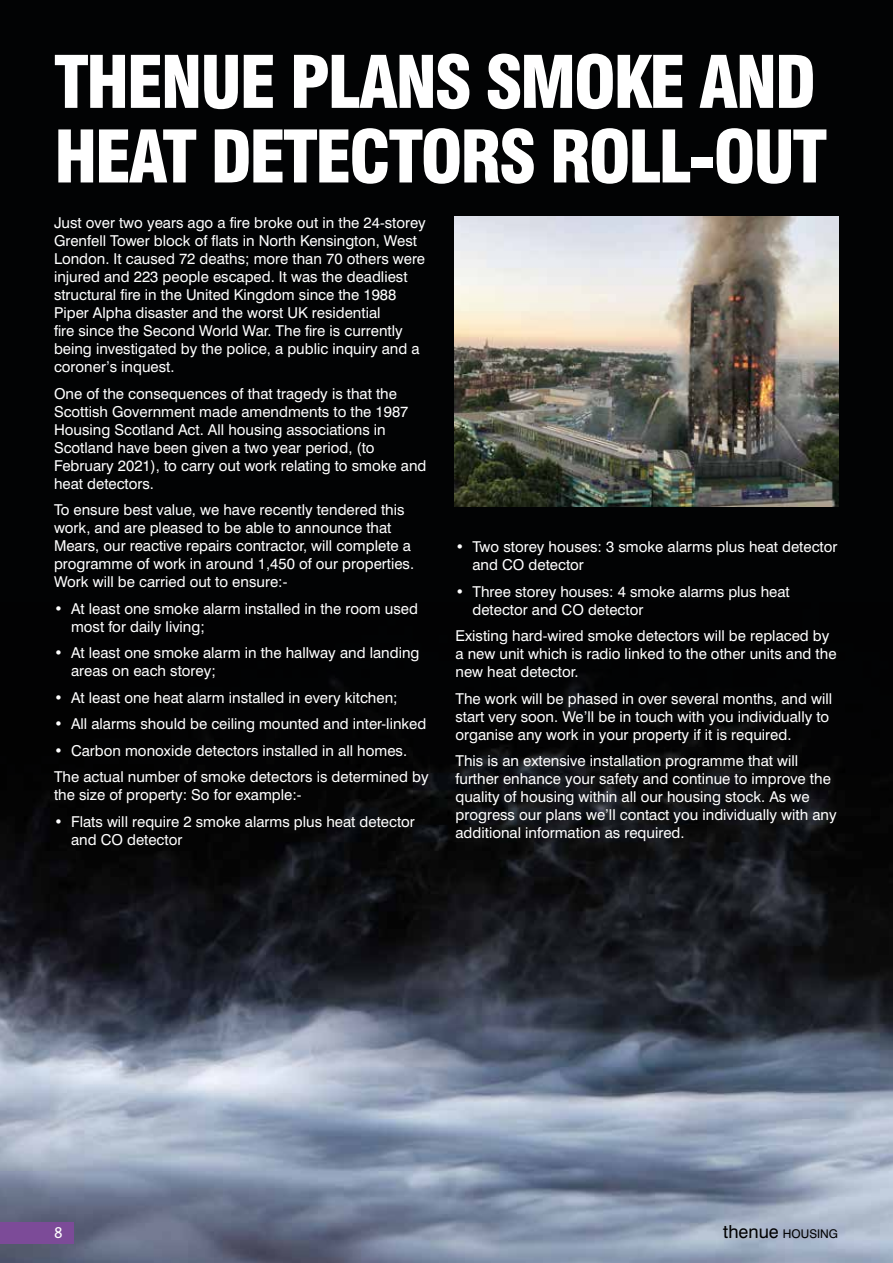
<style>
.page{position:relative;width:893px;height:1263px;background:#fff}
.page>*{position:absolute;margin:0;border:0;box-sizing:border-box;transform-origin:0 0}
.t1{font:900 condensed 70.5px/74.6px "Swiss 721 BT";letter-spacing:-.04em;color:#fff}
.t2{font:15px/18px "Swiss 721 BT";color:#fff}
.t3{font:15px "FS Me";color:#fff}
.t4{font:12px "Swiss 721 BT";color:#000}
.s1{font-size:18px}
</style>
<div class="page">
<div style="left:0;top:0;width:893px;height:1069px;background:#020304"></div>
<hr style="left:892px;top:0;width:1px;height:936px;background:#d4ecf3">
<img style="left:0;top:602px;width:893px;height:661px">
<img style="left:454px;top:217px;width:385px;height:290px">
<div style="left:0;top:1222px;width:74px;height:21px;background:#7c4b98"></div>
<h1 class="t1" style="left:54px;top:45px;width:775px">THENUE PLANS SMOKE AND<br>HEAT DETECTORS ROLL-OUT</h1>
<p class="t2" style="left:54px;top:214px;width:373px">Just over two years ago a fire broke out in the 24-storey Grenfell Tower block of flats in North Kensington, West London. It caused 72 deaths; more than 70 others were injured and 223 people escaped. It was the deadliest structural fire in the United Kingdom since the 1988<br>Piper Alpha disaster and the worst UK residential<br>fire since the Second World War. The fire is currently being investigated by the police, a public inquiry and a coroner’s inquest.</p>
<p class="t2" style="left:54px;top:384px;width:374px">One of the consequences of that tragedy is that the Scottish Government made amendments to the 1987<br>Housing Scotland Act. All housing associations in Scotland have been given a two year period, (to February 2021), to carry out work relating to smoke and heat detectors.</p>
<p class="t2" style="left:54px;top:501px;width:362px">To ensure best value, we have recently tendered this work, and are pleased to be able to announce that Mears, our reactive repairs contractor, will complete a programme of work in around 1,450 of our properties.<br>Work will be carried out to ensure:-</p>
<p class="t2" style="left:71px;top:599px;width:348px;text-indent:-17px">• At least one smoke alarm installed in the room used most for daily living;</p>
<p class="t2" style="left:71px;top:644px;width:350px;text-indent:-17px">• At least one smoke alarm in the hallway and landing areas on each storey;</p>
<p class="t2" style="left:54px;top:688px;width:345px">• At least one heat alarm installed in every kitchen;</p>
<p class="t2" style="left:54px;top:715px;width:374px">• All alarms should be ceiling mounted and inter-linked</p>
<p class="t2" style="left:54px;top:737px;width:376px;line-height:26.5px">• Carbon monoxide detectors installed in all homes.<br>The actual number of smoke detectors is determined by</p>
<p class="t2" style="left:54px;top:786px;width:249px">the size of property: So for example:-</p>
<p class="t2" style="left:71px;top:812px;width:345px;text-indent:-17px">• Flats will require 2 smoke alarms plus heat detector and CO detector</p>
<p class="t2" style="left:472px;top:538px;width:366px;text-indent:-17px">• Two storey houses: 3 smoke alarms plus heat detector and CO detector</p>
<p class="t2" style="left:472px;top:582px;width:319px;text-indent:-17px">• Three storey houses: 4 smoke alarms plus heat detector and CO detector</p>
<p class="t2" style="left:455px;top:627px;width:383px">Existing hard-wired smoke detectors will be replaced by a new unit which is radio linked to the other units and the new heat detector.</p>
<p class="t2" style="left:455px;top:689px;width:378px">The work will be phased in over several months, and will start very soon. We’ll be in touch with you individually to organise any work in your property if it is required.</p>
<p class="t2" style="left:455px;top:752px;width:383px">This is an extensive installation programme that will further enhance your safety and continue to improve the quality of housing within all our housing stock. As we progress our plans we’ll contact you individually with any additional information as required.</p>
<p class="t3" style="left:54px;top:1224px;width:10px">8</p>
<p class="t4" style="left:723px;top:1226px;width:116px"><span class="s1">thenue</span> HOUSING</p>
</div>
